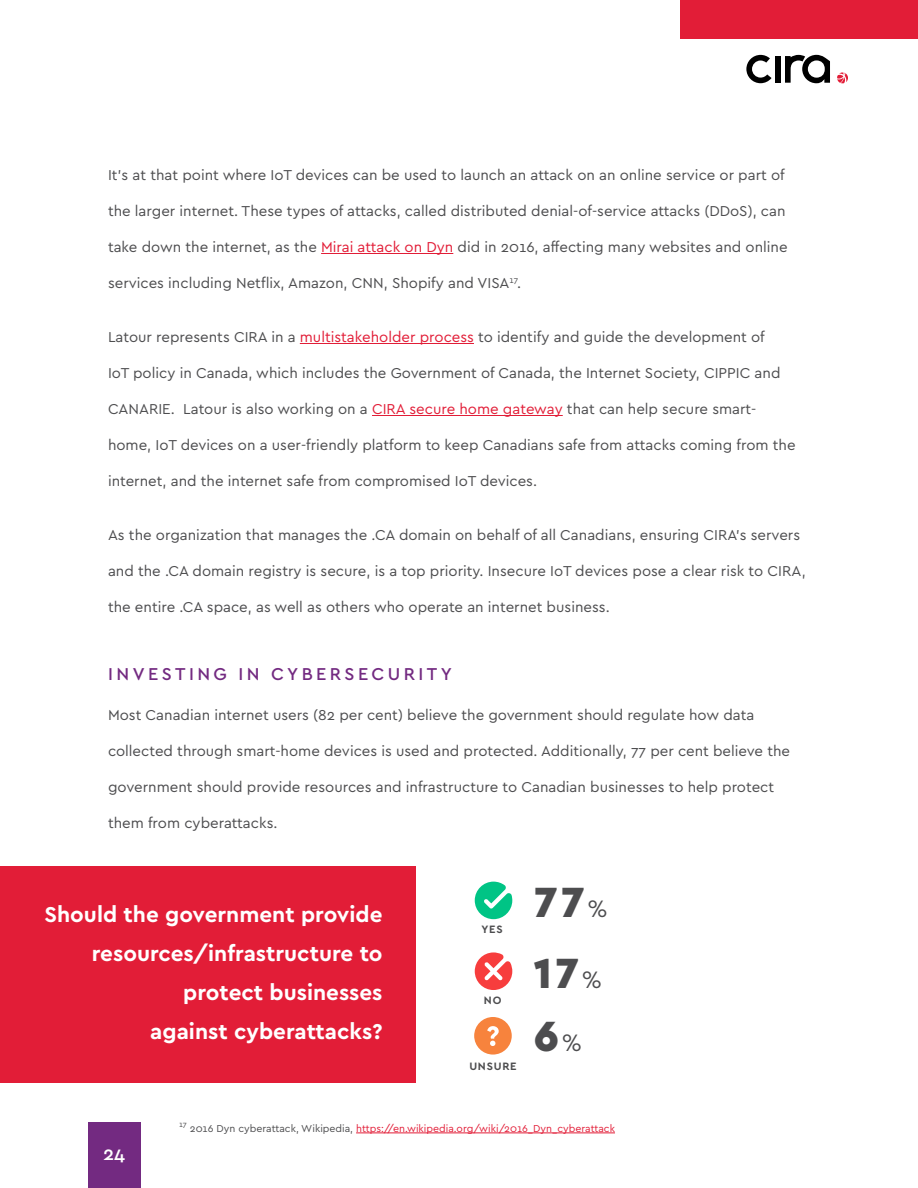
<style>
.page{position:relative;width:918px;height:1188px;background:#fff}
.page>*{position:absolute;margin:0;border:0;box-sizing:border-box;transform-origin:0 0}
.t1{font:900 44.25px/71.2px "Cera PRO";color:#4d4d4f}
.t2{font:700 22.5px/39px "Cera PRO";color:#fff;text-align:right}
.t3{font:500 19.5px "Cera PRO";color:#fff}
.t4{font:500 18px "Cera PRO";letter-spacing:.19em;color:#732a81}
.t5{font:15px "Cera PRO";color:#4d4d4f}
.t6{font:700 11.25px "Cera PRO";letter-spacing:.07em;color:#4d4d4f}
.t7{font:10.5px "Cera PRO";color:#e21d37}
.s1{color:#e21d37}
.s2{font-weight:400;font-size:24.9px}
.s3{color:#4d4d4f}
</style>
<div class="page">
<div style="left:680px;top:0;width:238px;height:39px;background:#e21d37"></div>
<div style="left:775px;top:56px;width:6px;height:27px;background:#000"></div>
<svg style="left:746px;top:55px;width:26px;height:28px"></svg>
<svg style="left:785px;top:55px;width:45px;height:28px"></svg>
<svg style="left:837px;top:72px;width:11px;height:11px"></svg>
<div style="left:88px;top:1122px;width:53px;height:66px;background:#732a81"></div>
<hr style="left:321px;top:253px;width:132px;height:1px;background:#e21d37">
<hr style="left:300px;top:343px;width:174px;height:1px;background:#e21d37">
<hr style="left:372px;top:415px;width:191px;height:1px;background:#e21d37">
<div style="left:0;top:867px;width:416px;height:216px;background:#e21d37"></div>
<svg style="left:475px;top:882px;width:37px;height:37px"></svg>
<svg style="left:475px;top:952px;width:37px;height:38px"></svg>
<div style="left:474px;top:1017px;width:38px;height:38px;background:#f7833d;border-radius:50%"></div>
<svg style="left:487px;top:1026px;width:12px;height:20px"></svg>
<hr style="left:356px;top:1133px;width:259px;height:1px;background:#e21d37">
<p class="t5" style="left:108px;top:165px;width:678px">It’s at that point where IoT devices can be used to launch an attack on an online service or part of</p>
<p class="t5" style="left:108px;top:201px;width:679px">the larger internet. These types of attacks, called distributed denial-of-service attacks (DDoS), can</p>
<p class="t5" style="left:108px;top:237px;width:681px">take down the internet, as the <span class="s1">Mirai attack on Dyn</span> did in 2016, affecting many websites and online</p>
<p class="t5" style="left:108px;top:273px;width:415px">services including Netflix, Amazon, CNN, Shopify and VISA<sup>17</sup>.</p>
<p class="t5" style="left:108px;top:327px;width:658px">Latour represents CIRA in a <span class="s1">multistakeholder process</span> to identify and guide the development of</p>
<p class="t5" style="left:108px;top:363px;width:674px">IoT policy in Canada, which includes the Government of Canada, the Internet Society, CIPPIC and</p>
<p class="t5" style="left:108px;top:399px;width:650px">CANARIE. Latour is also working on a <span class="s1">CIRA secure home gateway</span> that can help secure smart-</p>
<p class="t5" style="left:108px;top:435px;width:689px">home, IoT devices on a user-friendly platform to keep Canadians safe from attacks coming from the</p>
<p class="t5" style="left:108px;top:471px;width:431px">internet, and the internet safe from compromised IoT devices.</p>
<p class="t5" style="left:108px;top:525px;width:694px">As the organization that manages the .CA domain on behalf of all Canadians, ensuring CIRA’s servers</p>
<p class="t5" style="left:108px;top:561px;width:699px">and the .CA domain registry is secure, is a top priority. Insecure IoT devices pose a clear risk to CIRA,</p>
<p class="t5" style="left:108px;top:597px;width:503px">the entire .CA space, as well as others who operate an internet business.</p>
<p class="t4" style="left:108px;top:662px;width:345px">INVESTING IN CYBERSECURITY</p>
<p class="t5" style="left:108px;top:705px;width:648px">Most Canadian internet users (82 per cent) believe the government should regulate how data</p>
<p class="t5" style="left:108px;top:741px;width:684px">collected through smart-home devices is used and protected. Additionally, 77 per cent believe the</p>
<p class="t5" style="left:108px;top:777px;width:668px">government should provide resources and infrastructure to Canadian businesses to help protect</p>
<p class="t5" style="left:108px;top:813px;width:171px">them from cyberattacks.</p>
<h2 class="t2" style="left:45px;top:895px;width:340px">Should the government provide resources/infrastructure to protect businesses<br>against cyberattacks?</h2>
<p class="t6" style="left:481px;top:922px;width:23px">YES</p>
<p class="t6" style="left:484px;top:993px;width:19px">NO</p>
<p class="t6" style="left:469px;top:1059px;width:49px">UNSURE</p>
<h1 class="t1" style="left:534px;top:864px;width:75px">77<span class="s2">%<br></span>17<span class="s2">%</span></h1>
<h1 class="t1" style="left:534px;top:999px;width:50px">6<span class="s2">%</span></h1>
<h3 class="t3" style="left:103px;top:1141px;width:23px">24</h3>
<p class="t7" style="left:179px;top:1121px;width:437px"><sup>17</sup> <span class="s3">2016 Dyn cyberattack, Wikipedia,</span> https://en.wikipedia.org/wiki/2016_Dyn_cyberattack</p>
</div>
